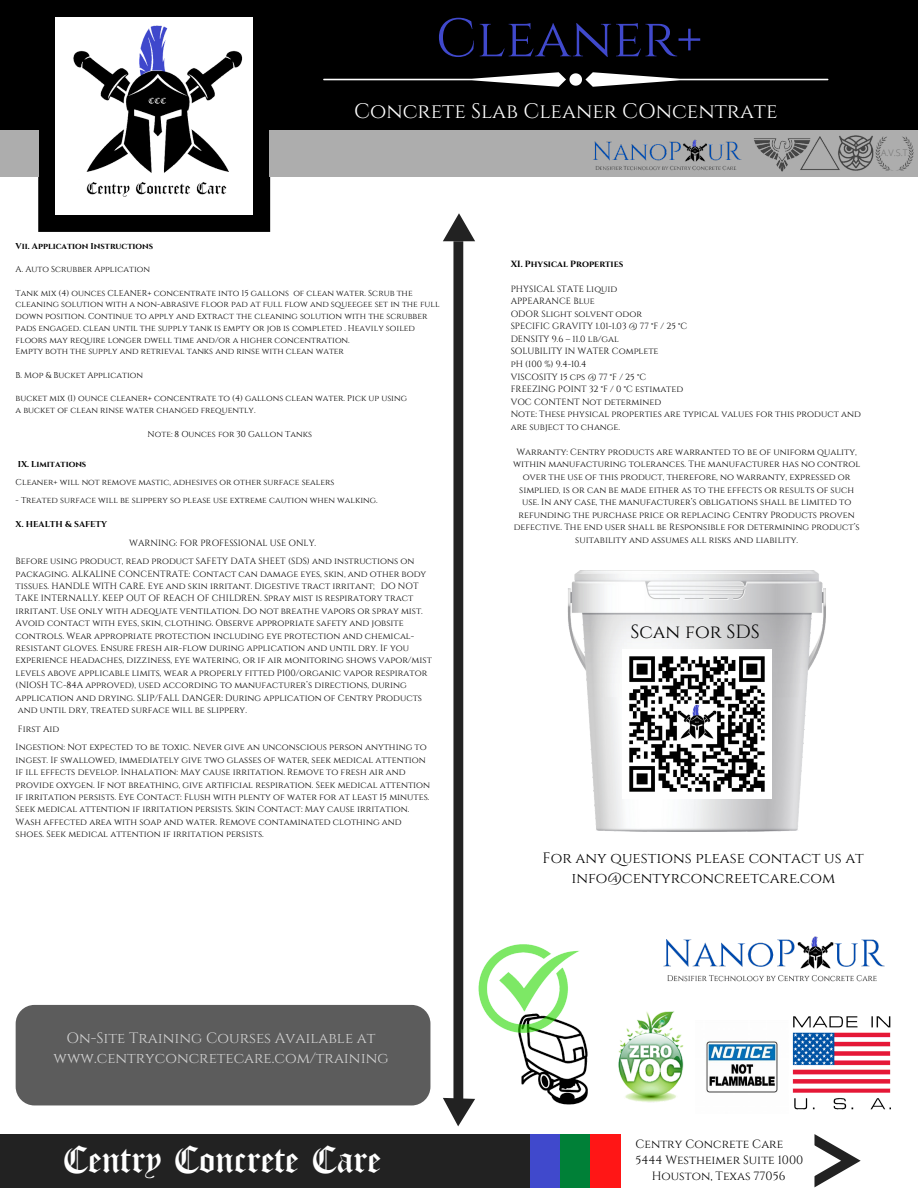
<style>
.page{position:relative;width:918px;height:1188px;background:#fff}
.page>*{position:absolute;margin:0;border:0;box-sizing:border-box;transform-origin:0 0}
.t1{font:54px "Cinzel";color:#4049cc}
.t2{font:42px "Old London";color:#fff}
.t3{font:21px "Cinzel";color:#fff}
.t4{font:19.05px "Cinzel";color:#000}
.t5{font:15px/20.2px "Cinzel";color:#d3d3d3;text-align:center}
.t6{font:15px/20.2px "Cinzel";color:#000;text-align:center}
.t7{font:12px "Cinzel";color:#000}
.t8{font:9px/12.6px "Cinzel";color:#000}
.t9{font:700 9px "Cinzel";color:#000}
.t10{font:300 9px "Open Sans";color:#6f6f6f}
.t11{font:8.55px/11.7px "Cinzel";color:#000}
.t12{font:700 8.55px "Cinzel";color:#000}
</style>
<div class="page">
<div style="left:0;top:0;width:918px;height:130px;background:#000"></div>
<div style="left:38px;top:130px;width:232px;height:102px;background:#000"></div>
<div style="left:55px;top:17px;width:198px;height:198px;background:#fff"></div>
<img style="left:46px;top:25px;width:215px;height:182px">
<div style="left:0;top:1134px;width:621px;height:54px;background:#222"></div>
<div style="left:531px;top:1134px;width:30px;height:53px;background:#4049cc"></div>
<div style="left:561px;top:1134px;width:30px;height:53px;background:#008037"></div>
<div style="left:591px;top:1134px;width:30px;height:53px;background:#ff1616"></div>
<svg style="left:323px;top:72px;width:505px;height:15px"></svg>
<div style="left:270px;top:130px;width:648px;height:47px;background:#adadad"></div>
<img style="left:753px;top:138px;width:47px;height:34px">
<img style="left:840px;top:135px;width:17px;height:36px">
<img style="left:800px;top:135px;width:40px;height:35px">
<img style="left:857px;top:135px;width:57px;height:36px">
<div style="left:0;top:130px;width:38px;height:47px;background:#adadad"></div>
<svg style="left:443px;top:213px;width:32px;height:913px"></svg>
<svg style="left:814px;top:1134px;width:47px;height:53px"></svg>
<img style="left:792px;top:1016px;width:98px;height:94px">
<img style="left:705px;top:1041px;width:73px;height:52px">
<img style="left:618px;top:1011px;width:66px;height:92px">
<img style="left:521px;top:1059px;width:67px;height:46px">
<img style="left:453px;top:918px;width:135px;height:141px">
<img style="left:567px;top:570px;width:259px;height:261px">
<img style="left:623px;top:650px;width:148px;height:148px">
<div style="left:16px;top:1005px;width:414px;height:100px;background:#5c5c5c;border-radius:19px"></div>
<img style="left:593px;top:139px;width:149px;height:32px">
<img style="left:663px;top:936px;width:222px;height:46px">
<h1 class="t1" style="left:436px;top:4px;width:268px">Cleaner+</h1>
<h3 class="t3" style="left:354px;top:97px;width:425px">Concrete Slab Cleaner COncentrate</h3>
<p class="t10" style="left:881px;top:146px;width:30px">A.V.S.T.</p>
<p class="t12" style="left:16px;top:240px;width:139px">Vii. Application Instructions</p>
<p class="t11" style="left:16px;top:264px;width:136px">A. Auto Scrubber Application</p>
<p class="t11" style="left:16px;top:287px;width:426px">Tank mix (4) ounces CLEANER+ concentrate into 15 gallons of clean water. Scrub the cleaning solution with a non-abrasive floor pad at full flow and squeegee set in the full down position. Continue to apply and Extract the cleaning solution with the scrubber pads engaged. clean until the supply tank is empty or job is completed . Heavily soiled floors may require longer dwell time and/or a higher concentration.<br>Empty both the supply and retrieval tanks and rinse with clean water</p>
<p class="t11" style="left:16px;top:370px;width:129px">B. Mop &amp; Bucket Application</p>
<p class="t11" style="left:16px;top:393px;width:393px">bucket mix (1) ounce cleaner+ concentrate to (4) gallons clean water. Pick up using a bucket of clean rinse water changed frequently.</p>
<p class="t11" style="left:148px;top:428px;width:166px">Note: 8 Ounces for 30 Gallon Tanks</p>
<p class="t12" style="left:18px;top:458px;width:70px">IX. Limitations</p>
<p class="t11" style="left:16px;top:476px;width:320px">Cleaner+ will not remove mastic, adhesives or other surface sealers</p>
<p class="t11" style="left:16px;top:495px;width:364px">- Treated surface will be slippery so please use extreme caution when walking.</p>
<p class="t12" style="left:16px;top:519px;width:93px">X. HEALTH &amp; SAFETY</p>
<p class="t8" style="left:16px;top:534px;width:400px;line-height:18.6px;text-indent:114px">WARNING: FOR PROFESSIONAL USE ONLY.<br>Before using product, read product SAFETY DATA SHEET (SDS) and instructions on</p>
<p class="t8" style="left:16px;top:568px;width:418px">packaging. ALKALINE CONCENTRATE: Contact can damage eyes, skin, and other body tissues. HANDLE WITH CARE. Eye and skin irritant. Digestive tract irritant; DO NOT TAKE INTERNALLY. KEEP OUT OF REACH OF CHILDREN. Spray mist is respiratory tract irritant. Use only with adequate ventilation. Do not breathe vapors or spray mist.<br>Avoid contact with eyes, skin, clothing. Observe appropriate safety and jobsite controls. Wear appropriate protection including eye protection and chemical&shy;resistant gloves. Ensure fresh air-flow during application and until dry. If you experience headaches, dizziness, eye watering, or if air monitoring shows vapor/mist levels above applicable limits, wear a properly fitted P100/organic vapor respirator (NIOSH TC-84A approved), used according to manufacturer’s directions, during application and drying. SLIP/FALL DANGER: During application of Centry Products and until dry, treated surface will be slippery.</p>
<p class="t8" style="left:16px;top:720px;width:413px;line-height:18.6px">First Aid<br>Ingestion: Not expected to be toxic. Never give an unconscious person anything to</p>
<p class="t8" style="left:16px;top:754px;width:416px">ingest. If swallowed, immediately give two glasses of water, seek medical attention if ill effects develop. Inhalation: May cause irritation. Remove to fresh air and provide oxygen. If not breathing, give artificial respiration. Seek medical attention if irritation persists. Eye Contact: Flush with plenty of water for at least 15 minutes.<br>Seek medical attention if irritation persists. Skin Contact: May cause irritation.<br>Wash affected area with soap and water. Remove contaminated clothing and shoes. Seek medical attention if irritation persists.</p>
<p class="t9" style="left:511px;top:258px;width:114px">XI. Physical Properties</p>
<p class="t8" style="left:511px;top:283px;width:352px">PHYSICAL STATE Liquid<br>APPEARANCE Blue<br>ODOR Slight solvent odor<br>SPECIFIC GRAVITY 1.01-1.03 @ 77 °F / 25 °C<br>DENSITY 9.6 – 11.0 lb/gal<br>SOLUBILITY IN WATER Complete<br>pH (100 %) 9.4-10.4<br>VISCOSITY 15 cps @ 77 °F / 25 °C<br>FREEZING POINT 32 °F / 0 °C estimated<br>VOC CONTENT Not determined<br>Note: These physical properties are typical values for this product and are subject to change.</p>
<p class="t8" style="left:513px;top:446px;width:349px;text-align:center">Warranty: Centry products are warranted to be of uniform quality, within manufacturing tolerances. The manufacturer has no control over the use of this product, therefore, no warranty, expressed or simplied, is or can be made either as to the effects or results of such use. In any case, the manufacturer’s obligations shall be limited to refunding the purchase price or replacing Centry Products proven defective. The end user shall be Responsible for determining product’s suitability and assumes all risks and liability.</p>
<h3 class="t4" style="left:631px;top:619px;width:131px">Scan for SDS</h3>
<h3 class="t6" style="left:543px;top:848px;width:323px">For any questions please contact us at info@centyrconcreetcare.com</h3>
<h3 class="t5" style="left:54px;top:1029px;width:336px">On-Site Training Courses Available at www.centryconcretecare.com/training</h3>
<h2 class="t2" style="left:64px;top:1140px;width:319px">Centry Concrete Care</h2>
<h3 class="t7" style="left:635px;top:1137px;width:149px">Centry Concrete Care</h3>
<h3 class="t7" style="left:635px;top:1152px;width:169px">5444 Westheimer Suite 1000</h3>
<h3 class="t7" style="left:652px;top:1168px;width:135px">Houston, Texas 77056</h3>
</div>
